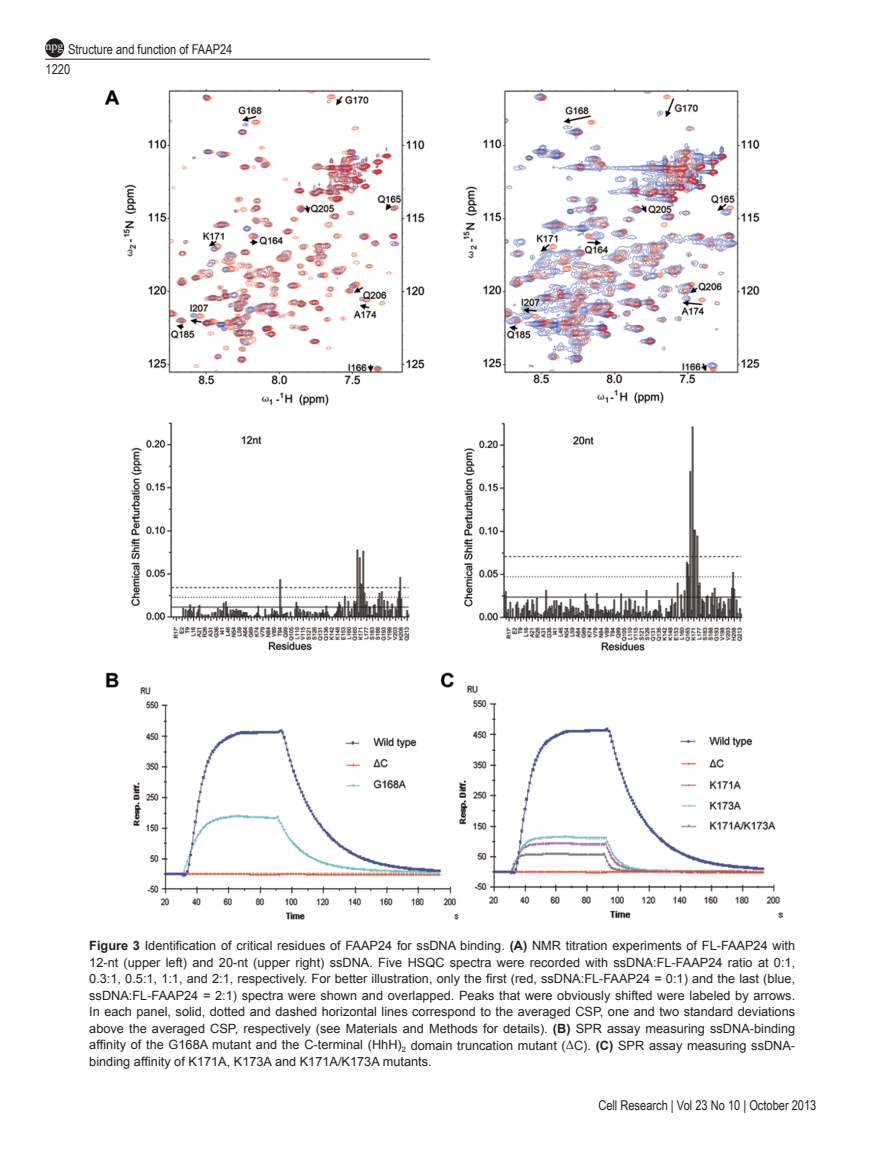
<style>
.page{position:relative;width:893px;height:1170px;background:#fff}
.page>*{position:absolute;margin:0;border:0;box-sizing:border-box;transform-origin:0 0}
.t1{font:13.5px/19.8px "Arial Narrow";color:#231f20}
.t2{font:12.75px/16.5px "Arial MT2";color:#231f20;text-align:justify}
.t3{font:12.75px/16.5px "Arial";color:#231f20}
.t4{font:12px "Times New Roman";color:#fff}
.s1{font-weight:700}
.s2{font-family:"Arial MT2"}
.s3{font-family:"Arial";font-weight:700}
.s4{font-family:"Arial"}
.s5{font-family:"Times New Roman PSMT2"}
</style>
<div class="page">
<hr style="left:45px;top:59px;width:385px;height:1px;background:#231f20">
<div style="left:46px;top:39px;width:17px;height:18px;background:#231f20;border-radius:50%"></div>
<div style="left:45px;top:38px;width:19px;height:19px;border:2px solid #231f20;border-radius:50%"></div>
<img style="left:104px;top:89px;width:678px;height:831px">
<p class="t1" style="left:46px;top:39px;width:188px;text-indent:23px">Structure and function of FAAP24<br>1220</p>
<p class="t4" style="left:46px;top:38px;width:19px">npg</p>
<p class="t3" style="left:89px;top:937px;width:707px"><span class="s1">Figure 3</span> Identification of critical residues of FAAP24 for ssDNA binding. <span class="s1">(A)</span> <span class="s2">NMR titration experiments of FL-FAAP24 with</span></p>
<p class="t2" style="left:89px;top:954px;width:707px">12-nt (upper left) and 20-nt (upper right) ssDNA. Five HSQC spectra were recorded with ssDNA:FL-FAAP24 ratio at 0:1,</p>
<p class="t3" style="left:89px;top:970px;width:707px">0.3:1, 0.5:1, 1:1, and 2:1, respectively. For better illustration, only the first (red, ssDNA:FL-FAAP24 = 0:1) and the last (blue, ssDNA:FL-FAAP24 = 2:1) spectra were shown and overlapped. Peaks that were obviously shifted were labeled by arrows.</p>
<p class="t2" style="left:89px;top:1003px;width:707px">In each panel, solid, dotted and dashed horizontal lines correspond to the averaged CSP, one and two standard deviations above the averaged CSP, respectively (see Materials and Methods for details). <span class="s3">(B)</span> SPR assay measuring ssDNA-binding <span class="s4">affinity of the G168A mutant and the C-terminal (HhH)</span><sub>2</sub> domain truncation mutant (<span class="s5">Δ</span>C). <span class="s3">(C)</span> SPR assay measuring ssDNA-</p>
<p class="t3" style="left:89px;top:1053px;width:344px">binding affinity of K171A, K173A and K171A/K173A mutants.</p>
<p class="t1" style="left:598px;top:1094px;width:220px">Cell Research | Vol 23 No 10 | October 2013</p>
</div>
